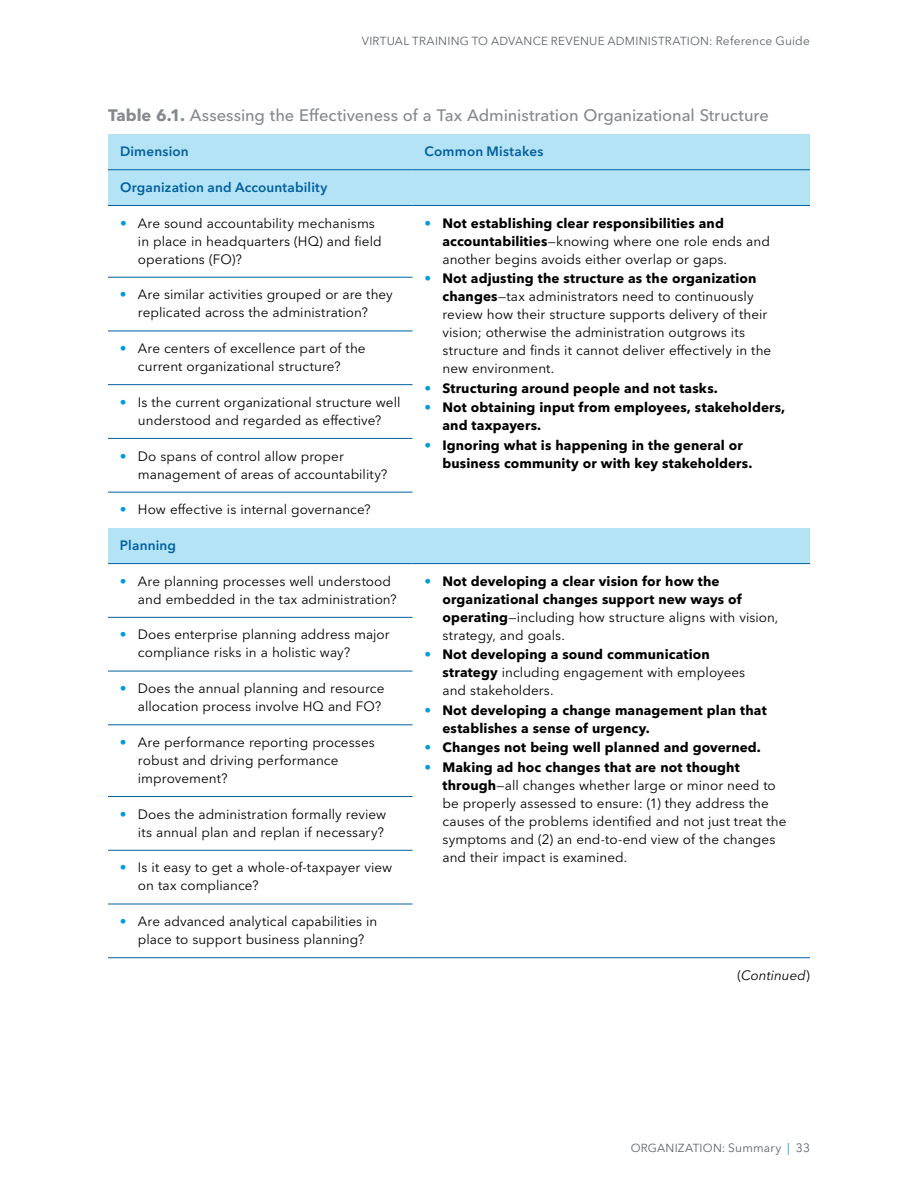
<style>
.page{position:relative;width:918px;height:1188px;background:#fff}
.page>*{position:absolute;margin:0;border:0;box-sizing:border-box;transform-origin:0 0}
.t1{font:500 16.5px "Avenir Next World";letter-spacing:-.005em;color:#84898d}
.t2{font:13.5px/18px "Avenir Next World";letter-spacing:.005em;color:#000}
.t3{font:700 13.5px/18px "Avenir Next World";letter-spacing:.01em;color:#000}
.t4{font:600 13.5px "Avenir Next World";letter-spacing:.015em;color:#005f9e}
.t5{font:italic 13.5px "Avenir Next World";color:#000}
.t6{font:11.7px "Avenir Next World";letter-spacing:.02em;color:#5e6367}
.s1{font-size:12px}
.s2{font-weight:700}
.s3{color:#009ada}
.s4{font-weight:400;color:#009ada}
.s5{font-weight:400}
.s6{font-style:normal}
.s7{font-size:12px;color:#009ada}
</style>
<div class="page">
<div style="left:108px;top:134px;width:702px;height:71px;background:#b4e3f6"></div>
<svg style="left:108px;top:276px;width:702px;height:683px"></svg>
<hr style="left:108px;top:169px;width:304px;height:1px;background:#005f9e">
<hr style="left:412px;top:169px;width:398px;height:1px;background:#005f9e">
<hr style="left:108px;top:277px;width:304px;height:1px;background:#005f9e">
<hr style="left:108px;top:331px;width:304px;height:1px;background:#005f9e">
<hr style="left:108px;top:384px;width:304px;height:1px;background:#005f9e">
<hr style="left:108px;top:438px;width:304px;height:1px;background:#005f9e">
<hr style="left:108px;top:492px;width:304px;height:1px;background:#005f9e">
<hr style="left:108px;top:617px;width:304px;height:1px;background:#005f9e">
<hr style="left:108px;top:671px;width:304px;height:1px;background:#005f9e">
<hr style="left:108px;top:724px;width:304px;height:1px;background:#005f9e">
<hr style="left:108px;top:796px;width:304px;height:1px;background:#005f9e">
<hr style="left:108px;top:850px;width:304px;height:1px;background:#005f9e">
<hr style="left:108px;top:904px;width:304px;height:1px;background:#005f9e">
<hr style="left:108px;top:205px;width:304px;height:1px;background:#005f9e">
<hr style="left:412px;top:205px;width:398px;height:1px;background:#005f9e">
<hr style="left:108px;top:563px;width:304px;height:1px;background:#005f9e">
<hr style="left:412px;top:563px;width:398px;height:1px;background:#005f9e">
<hr style="left:108px;top:957px;width:304px;height:1px;background:#005f9e">
<hr style="left:412px;top:957px;width:398px;height:1px;background:#005f9e">
<p class="t6" style="left:362px;top:32px;width:450px">VIRTUAL TRAINING TO ADVANCE REVENUE ADMINISTRATION: <span class="s1">Reference Guide</span></p>
<p class="t1" style="left:108px;top:105px;width:662px"><span class="s2">Table 6.1.</span> Assessing the Effectiveness of a Tax Administration Organizational Structure</p>
<p class="t4" style="left:120px;top:144px;width:70px">Dimension</p>
<p class="t4" style="left:425px;top:144px;width:120px">Common Mistakes</p>
<p class="t4" style="left:120px;top:179px;width:209px">Organization and Accountability</p>
<p class="t2" style="left:138px;top:214px;width:245px;text-indent:-18px"><span class="s3">•</span> Are sound accountability mechanisms in place in headquarters (HQ) and field operations (FO)?</p>
<p class="t2" style="left:442px;top:214px;width:329px;text-indent:-18px"><span class="s3">•</span> <span class="s2">Not establishing clear responsibilities and accountabilities</span>—knowing where one role ends and another begins avoids either overlap or gaps.</p>
<p class="t2" style="left:442px;top:270px;width:330px;text-indent:-18px"><span class="s3">•</span> <span class="s2">Not adjusting the structure as the organization changes</span>—tax administrators need to continuously review how their structure supports delivery of their vision; otherwise the administration outgrows its structure and finds it cannot deliver effectively in the new environment.</p>
<p class="t3" style="left:424px;top:379px;width:295px"><span class="s4">•</span> Structuring around people and not tasks.</p>
<p class="t3" style="left:442px;top:398px;width:344px;text-indent:-18px"><span class="s4">•</span> Not obtaining input from employees, stakeholders, and taxpayers.</p>
<p class="t3" style="left:442px;top:436px;width:312px;text-indent:-18px"><span class="s4">•</span> Ignoring what is happening in the general or business community or with key stakeholders.</p>
<p class="t2" style="left:120px;top:286px;width:274px;text-align:center"><span class="s3">•</span> Are similar activities grouped or are they replicated across the administration?</p>
<p class="t2" style="left:120px;top:340px;width:247px;text-align:center"><span class="s3">•</span> Are centers of excellence part of the current organizational structure?</p>
<p class="t2" style="left:120px;top:393px;width:282px;text-align:center"><span class="s3">•</span> Is the current organizational structure well understood and regarded as effective?</p>
<p class="t2" style="left:138px;top:447px;width:251px;text-indent:-18px"><span class="s3">•</span> Do spans of control allow proper management of areas of accountability?</p>
<p class="t2" style="left:120px;top:501px;width:252px"><span class="s3">•</span> How effective is internal governance?</p>
<p class="t4" style="left:120px;top:537px;width:58px">Planning</p>
<p class="t2" style="left:138px;top:572px;width:260px;text-indent:-18px"><span class="s3">•</span> Are planning processes well understood and embedded in the tax administration?</p>
<p class="t3" style="left:442px;top:572px;width:338px;text-indent:-18px"><span class="s4">•</span> Not developing a clear vision for how the organizational changes support new ways of operating<span class="s5">—including how structure aligns with vision, strategy, and goals.</span></p>
<p class="t2" style="left:442px;top:646px;width:304px;text-indent:-18px"><span class="s3">•</span> <span class="s2">Not developing a sound communication strategy</span> including engagement with employees and stakeholders.</p>
<p class="t3" style="left:442px;top:701px;width:326px;text-indent:-18px"><span class="s4">•</span> Not developing a change management plan that establishes a sense of urgency.</p>
<p class="t3" style="left:424px;top:739px;width:338px"><span class="s4">•</span> Changes not being well planned and governed.</p>
<p class="t2" style="left:442px;top:758px;width:346px;text-indent:-18px"><span class="s3">•</span> <span class="s2">Making ad hoc changes that are not thought through</span>—all changes whether large or minor need to be properly assessed to ensure: (1) they address the causes of the problems identified and not just treat the symptoms and (2) an end-to-end view of the changes and their impact is examined.</p>
<p class="t2" style="left:138px;top:626px;width:253px;text-indent:-18px"><span class="s3">•</span> Does enterprise planning address major compliance risks in a holistic way?</p>
<p class="t2" style="left:120px;top:680px;width:266px;text-align:right"><span class="s3">•</span> Does the annual planning and resource allocation process involve HQ and FO?</p>
<p class="t2" style="left:138px;top:733px;width:238px;text-indent:-18px"><span class="s3">•</span> Are performance reporting processes robust and driving performance improvement?</p>
<p class="t2" style="left:120px;top:805px;width:268px;text-align:right"><span class="s3">•</span> Does the administration formally review its annual plan and replan if necessary?</p>
<p class="t2" style="left:138px;top:859px;width:256px;text-indent:-18px"><span class="s3">•</span> Is it easy to get a whole-of-taxpayer view on tax compliance?</p>
<p class="t2" style="left:120px;top:913px;width:259px;text-align:center"><span class="s3">•</span> Are advanced analytical capabilities in place to support business planning?</p>
<p class="t5" style="left:737px;top:964px;width:74px"><span class="s6">(</span>Continued<span class="s6">)</span></p>
<p class="t6" style="left:631px;top:1139px;width:181px">ORGANIZATION: <span class="s1">Summary</span> <span class="s7">|</span> <span class="s1">33</span></p>
</div>
